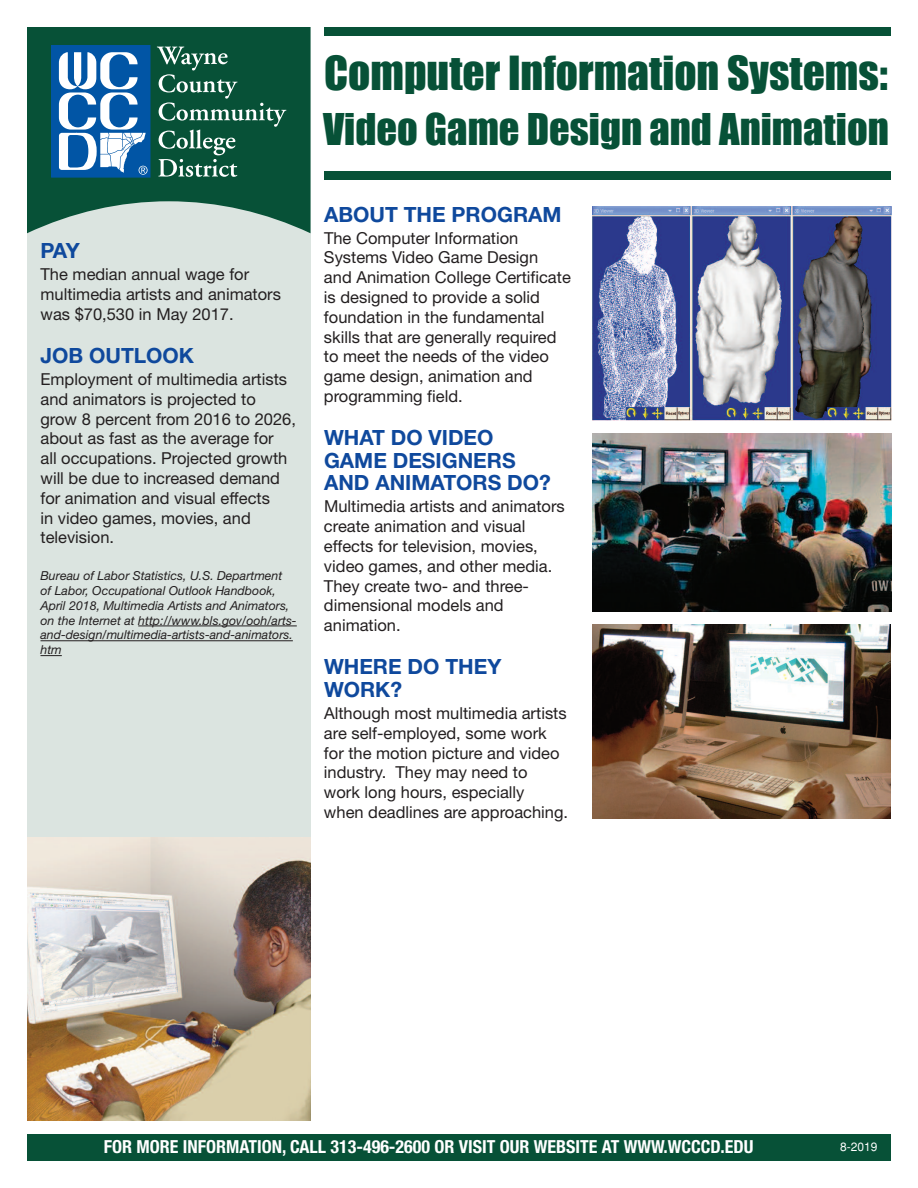
<style>
.page{position:relative;width:918px;height:1188px;background:#fff}
.page>*{position:absolute;margin:0;border:0;box-sizing:border-box;transform-origin:0 0}
.t1{font:43.5px "Impact";color:#075137}
.t2{font:40.5px "Impact";color:#075137}
.t3{font:700 21px/22.5px "Helvetica Neue";color:#0f499d}
.t4{font:700 condensed 18px "Helvetica Neue";color:#fff}
.t5{font:16.5px/19.8px "Helvetica Neue";color:#231f20}
.t6{font:italic 12.3px/14.9px "Helvetica Neue";color:#231f20}
.t7{font:12px "Helvetica";color:#fff}
</style>
<div class="page">
<div style="left:27px;top:27px;width:283px;height:1093px;background:#dbe4e0"></div>
<svg style="left:27px;top:27px;width:283px;height:206px;fill:#075137"></svg>
<div style="left:324px;top:172px;width:567px;height:8px;background:#075137"></div>
<div style="left:27px;top:1134px;width:864px;height:27px;background:#075137"></div>
<div style="left:324px;top:27px;width:567px;height:9px;background:#075137"></div>
<img style="left:27px;top:837px;width:283px;height:283px">
<hr style="left:138px;top:626px;width:159px;height:1px;background:#231f20">
<hr style="left:40px;top:640px;width:253px;height:1px;background:#231f20">
<svg style="left:40px;top:655px;width:22px;height:1px"></svg>
<div style="left:52px;top:45px;width:98px;height:132px;background:#0155a5"></div>
<div style="left:51px;top:45px;width:99px;height:133px;border:1px solid #0155a5"></div>
<svg style="left:157px;top:47px;width:129px;height:130px;background:#286852"></svg>
<svg style="left:59px;top:52px;width:89px;height:123px"></svg>
<img style="left:592px;top:207px;width:299px;height:213px">
<img style="left:592px;top:434px;width:299px;height:178px">
<img style="left:592px;top:625px;width:299px;height:193px">
<p class="t3" style="left:40px;top:241px;width:41px">PAY</p>
<p class="t5" style="left:40px;top:266px;width:242px">The median annual wage for multimedia artists and animators was $70,530 in May 2017.</p>
<p class="t3" style="left:40px;top:346px;width:155px">JOB OUTLOOK</p>
<p class="t5" style="left:40px;top:371px;width:257px">Employment of multimedia artists and animators is projected to grow 8 percent from 2016 to 2026, about as fast as the average for<br>all occupations. Projected growth will be due to increased demand for animation and visual effects<br>in video games, movies, and television.</p>
<p class="t6" style="left:40px;top:569px;width:258px">Bureau of Labor Statistics, U.S. Department<br>of Labor, Occupational Outlook Handbook, April 2018, Multimedia Artists and Animators, on the Internet at http://www.bls.gov/ooh/arts&shy;and-design/multimedia-artists-and-animators. htm</p>
<h1 class="t1" style="left:324px;top:50px;width:565px">Computer Information Systems:</h1>
<h2 class="t2" style="left:323px;top:108px;width:567px">Video Game Design and Animation</h2>
<p class="t3" style="left:324px;top:205px;width:239px">ABOUT THE PROGRAM</p>
<p class="t5" style="left:324px;top:229px;width:248px">The Computer Information<br>Systems Video Game Design<br>and Animation College Certificate is designed to provide a solid foundation in the fundamental skills that are generally required to meet the needs of the video game design, animation and programming field.</p>
<p class="t3" style="left:324px;top:429px;width:228px">WHAT DO VIDEO<br>GAME DESIGNERS<br>AND ANIMATORS DO?</p>
<p class="t5" style="left:324px;top:498px;width:242px">Multimedia artists and animators create animation and visual effects for television, movies, video games, and other media.<br>They create two- and three&shy;dimensional models and animation.</p>
<p class="t3" style="left:324px;top:658px;width:179px">WHERE DO THEY<br>WORK?</p>
<p class="t5" style="left:324px;top:705px;width:246px">Although most multimedia artists are self-employed, some work for the motion picture and video industry. They may need to<br>work long hours, especially when deadlines are approaching.</p>
<p class="t4" style="left:104px;top:1141px;width:651px">FOR MORE INFORMATION, CALL 313-496-2600 OR VISIT OUR WEBSITE AT WWW.WCCCD.EDU</p>
<p class="t7" style="left:840px;top:1139px;width:39px">8-2019</p>
</div>
